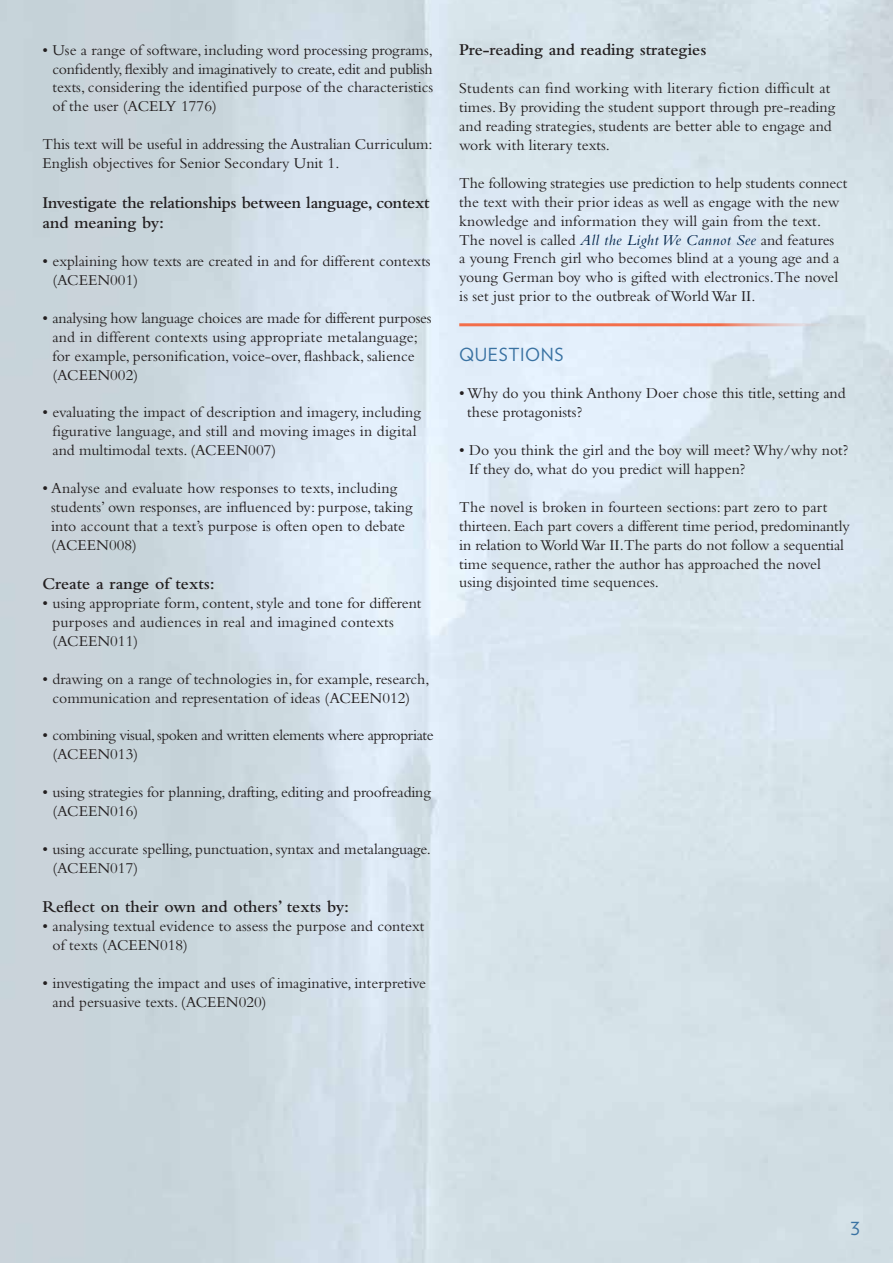
<style>
.page{position:relative;width:893px;height:1263px;background:#fff}
.page>*{position:absolute;margin:0;border:0;box-sizing:border-box;transform-origin:0 0}
.t1{font:18px "Verlag";letter-spacing:.03em;color:#3972a2}
.t2{font:600 17.25px/20.7px "Bembo";color:#231f20}
.t3{font:15.75px/18.9px "Bembo";color:#231f20}
.t4{font:15.75px/18.9px "Bembo";letter-spacing:-.03em;color:#231f20}
.s1{font-style:italic;color:#002348}
</style>
<div class="page">
<hr style="left:459px;top:323px;width:389px;height:3px;background:#f36e4a">
<p class="t3" style="left:52px;top:40px;width:382px;text-align:justify;text-indent:-10px">• Use a range of software, including word processing programs, confidently, flexibly and imaginatively to create, edit and publish texts, considering the identified purpose of the characteristics of the user (ACELY 1776)</p>
<p class="t3" style="left:43px;top:134px;width:391px">This text will be useful in addressing the Australian Curriculum:<br>English objectives for Senior Secondary Unit 1.</p>
<p class="t2" style="left:43px;top:192px;width:389px">Investigate the relationships between language, context and meaning by:</p>
<p class="t3" style="left:52px;top:251px;width:380px;text-indent:-10px">• explaining how texts are created in and for different contexts (ACEEN001)</p>
<p class="t3" style="left:52px;top:308px;width:381px;text-indent:-10px">• analysing how language choices are made for different purposes and in different contexts using appropriate metalanguage; for example, personification, voice-over, flashback, salience (ACEEN002)</p>
<p class="t3" style="left:52px;top:403px;width:370px;text-indent:-10px">• evaluating the impact of description and imagery, including figurative language, and still and moving images in digital and multimodal texts. (ACEEN007)</p>
<p class="t3" style="left:51px;top:478px;width:363px;text-indent:-9px">• Analyse and evaluate how responses to texts, including students’ own responses, are influenced by: purpose, taking into account that a text’s purpose is often open to debate (ACEEN008)</p>
<p class="t2" style="left:43px;top:574px;width:174px">Create a range of texts:</p>
<p class="t3" style="left:52px;top:593px;width:371px;text-indent:-10px">• using appropriate form, content, style and tone for different purposes and audiences in real and imagined contexts (ACEEN011)</p>
<p class="t3" style="left:43px;top:669px;width:388px;text-align:center">• drawing on a range of technologies in, for example, research, communication and representation of ideas (ACEEN012)</p>
<p class="t4" style="left:52px;top:726px;width:383px;text-indent:-10px">• combining visual, spoken and written elements where appropriate (ACEEN013)</p>
<p class="t3" style="left:52px;top:782px;width:380px;text-indent:-10px">• using strategies for planning, drafting, editing and proofreading (ACEEN016)</p>
<p class="t3" style="left:52px;top:839px;width:380px;text-indent:-10px">• using accurate spelling, punctuation, syntax and metalanguage. (ACEEN017)</p>
<p class="t2" style="left:43px;top:897px;width:308px">Reflect on their own and others’ texts by:</p>
<p class="t3" style="left:52px;top:917px;width:373px;text-indent:-10px">• analysing textual evidence to assess the purpose and context of texts (ACEEN018)</p>
<p class="t3" style="left:52px;top:973px;width:375px;text-indent:-10px">• investigating the impact and uses of imaginative, interpretive and persuasive texts. (ACEEN020)</p>
<p class="t2" style="left:459px;top:40px;width:249px">Pre-reading and reading strategies</p>
<p class="t3" style="left:459px;top:79px;width:377px">Students can find working with literary fiction difficult at times. By providing the student support through pre-reading and reading strategies, students are better able to engage and work with literary texts.</p>
<p class="t3" style="left:459px;top:173px;width:390px">The following strategies use prediction to help students connect the text with their prior ideas as well as engage with the new knowledge and information they will gain from the text.<br>The novel is called <span class="s1">All the Light We Cannot See</span> and features<br>a young French girl who becomes blind at a young age and a young German boy who is gifted with electronics.The novel is set just prior to the outbreak of World War II.</p>
<p class="t1" style="left:459px;top:341px;width:106px">QUESTIONS</p>
<p class="t3" style="left:467px;top:384px;width:380px;text-indent:-8px">• Why do you think Anthony Doer chose this title, setting and these protagonists?</p>
<p class="t3" style="left:469px;top:440px;width:381px;text-indent:-10px">• Do you think the girl and the boy will meet? Why/why not?<br>If they do, what do you predict will happen?</p>
<p class="t3" style="left:459px;top:497px;width:392px">The novel is broken in fourteen sections: part zero to part thirteen. Each part covers a different time period, predominantly in relation to World War II.The parts do not follow a sequential time sequence, rather the author has approached the novel using disjointed time sequences.</p>
<p class="t1" style="left:850px;top:1215px;width:11px">3</p>
</div>
